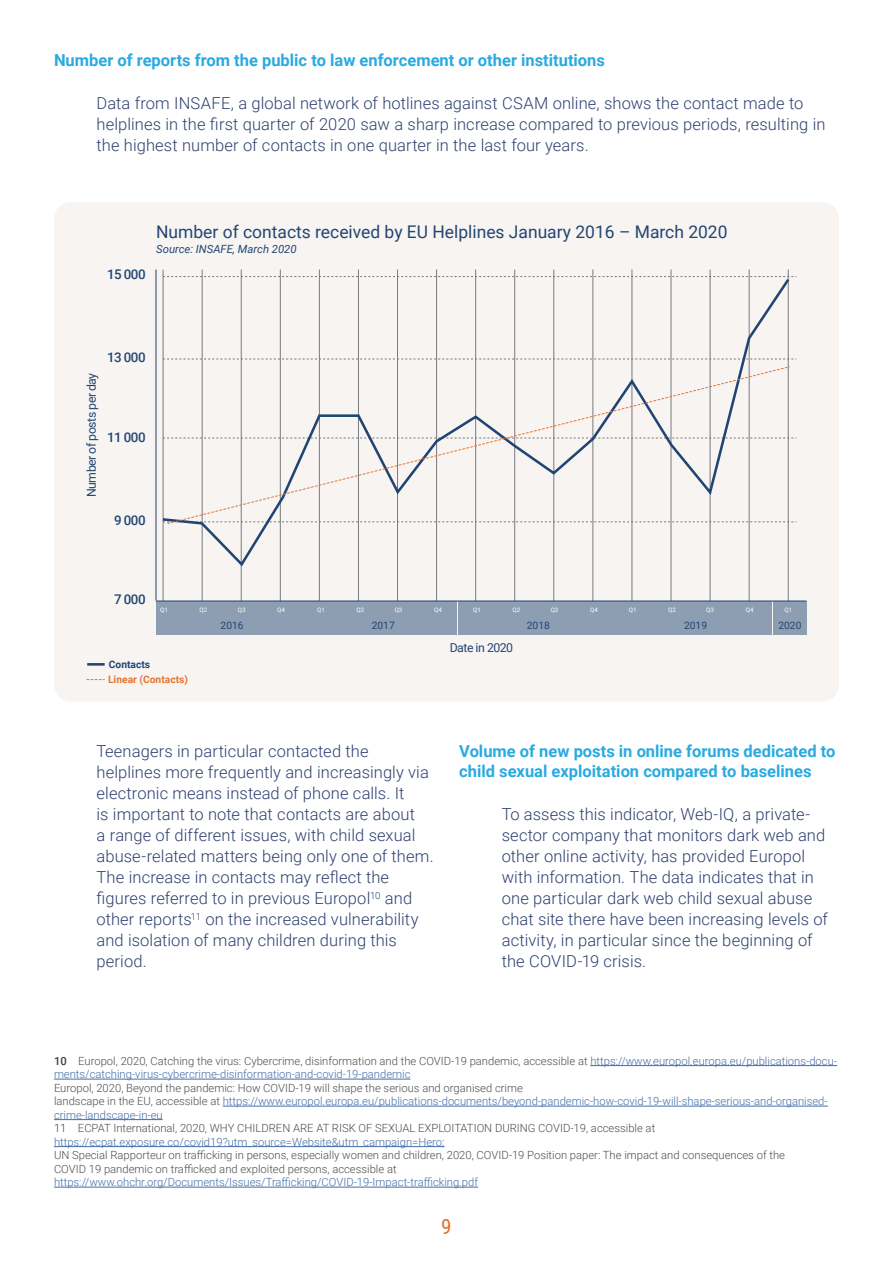
<style>
.page{position:relative;width:893px;height:1263px;background:#fff}
.page>*{position:absolute;margin:0;border:0;box-sizing:border-box;transform-origin:0 0}
.t1{font:21px "Roboto Condensed";color:#e46f25}
.t2{font:17.4px "Roboto";color:#224673}
.Body_text{font:300 16.5px/21px "Roboto";letter-spacing:.005em;color:#2e406f}
.Heading_3{font:700 16.5px/19.8px "Roboto";color:#29aae1}
.t3{font:500 13.35px "Roboto";letter-spacing:-.04em;color:#224673}
.t4{font:12.3px "Roboto";letter-spacing:-.04em;color:#224673}
.Footnotes{font:300 11.25px/13.5px "Roboto";color:#436da8}
.Footnotes-2{font:300 11.25px/13.5px "Roboto";color:#4b4c4d}
.t5{font:italic 11.25px "Roboto";color:#224673}
.t6{font:10.2px "Roboto";color:#224673}
.t7{font:700 10.2px "Roboto";color:#e67531}
.t8{font:700 10.2px "Roboto";color:#204573}
.t9{font:6.15px "Roboto";color:#fff}
.s1{font-weight:500;color:#3e3e3f}
.s2{color:#4b4c4d}
.s3{color:#3e3e3f}
.s4{color:#436da8}
</style>
<div class="page">
<div style="left:54px;top:202px;width:785px;height:500px;background:#f8f4f2;border-radius:17px"></div>
<hr style="left:590px;top:1065px;width:247px;height:1px;background:#436da8">
<hr style="left:54px;top:1079px;width:356px;height:1px;background:#436da8">
<hr style="left:223px;top:1106px;width:605px;height:1px;background:#436da8">
<hr style="left:54px;top:1119px;width:109px;height:1px;background:#436da8">
<hr style="left:54px;top:1146px;width:390px;height:1px;background:#436da8">
<hr style="left:54px;top:1187px;width:424px;height:1px;background:#436da8">
<div style="left:156px;top:601px;width:148px;height:34px;background:#8d9db2"></div>
<div style="left:304px;top:601px;width:153px;height:34px;background:#8d9db2"></div>
<div style="left:458px;top:601px;width:156px;height:34px;background:#8d9db2"></div>
<div style="left:614px;top:601px;width:158px;height:34px;background:#8d9db2"></div>
<div style="left:773px;top:601px;width:33px;height:34px;background:#8d9db2"></div>
<hr style="left:163px;top:270px;width:1px;height:331px;background:#767b7f">
<hr style="left:202px;top:270px;width:1px;height:331px;background:#767b7f">
<hr style="left:241px;top:270px;width:1px;height:331px;background:#767b7f">
<hr style="left:280px;top:270px;width:1px;height:331px;background:#767b7f">
<hr style="left:319px;top:270px;width:1px;height:331px;background:#767b7f">
<hr style="left:358px;top:270px;width:1px;height:331px;background:#767b7f">
<hr style="left:397px;top:270px;width:1px;height:331px;background:#767b7f">
<hr style="left:436px;top:270px;width:1px;height:331px;background:#767b7f">
<hr style="left:475px;top:270px;width:1px;height:331px;background:#767b7f">
<hr style="left:514px;top:270px;width:1px;height:331px;background:#767b7f">
<hr style="left:554px;top:270px;width:1px;height:331px;background:#767b7f">
<hr style="left:593px;top:270px;width:1px;height:331px;background:#767b7f">
<hr style="left:632px;top:270px;width:1px;height:331px;background:#767b7f">
<hr style="left:671px;top:270px;width:1px;height:331px;background:#767b7f">
<hr style="left:710px;top:270px;width:1px;height:331px;background:#767b7f">
<hr style="left:749px;top:270px;width:1px;height:331px;background:#767b7f">
<hr style="left:788px;top:270px;width:1px;height:331px;background:#767b7f">
<hr style="left:156px;top:600px;width:650px;height:1px;background:#224673">
<hr style="left:155px;top:270px;width:1px;height:330px;background:#224673">
<svg style="left:162px;top:276px;width:630px;height:292px"></svg>
<svg style="left:167px;top:366px;width:623px;height:159px"></svg>
<hr style="left:87px;top:663px;width:18px;height:3px;background:#204573">
<svg style="left:87px;top:679px;width:17px;height:1px"></svg>
<p class="Heading_3" style="left:54px;top:50px;width:552px">Number of reports from the public to law enforcement or other institutions</p>
<p class="Body_text" style="left:97px;top:92px;width:730px">Data from INSAFE, a global network of hotlines against CSAM online, shows the contact made to helplines in the first quarter of 2020 saw a sharp increase compared to previous periods, resulting in the highest number of contacts in one quarter in the last four years.</p>
<p class="t3" style="left:107px;top:265px;width:40px">15 000</p>
<p class="t2" style="left:156px;top:219px;width:573px">Number of contacts received by EU Helplines January 2016 – March 2020</p>
<p class="t5" style="left:156px;top:241px;width:142px">Source: INSAFE, March 2020</p>
<p class="t4" style="left:83px;top:497px;width:126px;rotate:-90deg">Number of posts per day</p>
<p class="t3" style="left:107px;top:348px;width:40px">13 000</p>
<p class="t3" style="left:107px;top:428px;width:40px">11 000</p>
<p class="t3" style="left:114px;top:510px;width:33px">9 000</p>
<p class="t3" style="left:114px;top:590px;width:33px">7 000</p>
<p class="t9" style="left:160px;top:605px;width:9px">Q1</p>
<p class="t9" style="left:200px;top:605px;width:9px">Q2</p>
<p class="t9" style="left:238px;top:605px;width:9px">Q3</p>
<p class="t9" style="left:277px;top:605px;width:9px">Q4</p>
<p class="t6" style="left:221px;top:618px;width:25px">2016</p>
<p class="t8" style="left:109px;top:657px;width:43px">Contacts</p>
<p class="t7" style="left:108px;top:672px;width:81px">Linear (Contacts)</p>
<p class="t9" style="left:317px;top:605px;width:9px">Q1</p>
<p class="t9" style="left:357px;top:605px;width:9px">Q2</p>
<p class="t9" style="left:395px;top:605px;width:9px">Q3</p>
<p class="t9" style="left:434px;top:605px;width:9px">Q4</p>
<p class="t6" style="left:372px;top:618px;width:25px">2017</p>
<p class="t9" style="left:473px;top:605px;width:9px">Q1</p>
<p class="t9" style="left:513px;top:605px;width:9px">Q2</p>
<p class="t9" style="left:551px;top:605px;width:9px">Q3</p>
<p class="t9" style="left:590px;top:605px;width:9px">Q4</p>
<p class="t4" style="left:450px;top:639px;width:65px">Date in 2020</p>
<p class="t6" style="left:527px;top:618px;width:25px">2018</p>
<p class="t9" style="left:629px;top:605px;width:9px">Q1</p>
<p class="t9" style="left:668px;top:605px;width:9px">Q2</p>
<p class="t9" style="left:706px;top:605px;width:9px">Q3</p>
<p class="t9" style="left:746px;top:605px;width:9px">Q4</p>
<p class="t9" style="left:784px;top:605px;width:9px">Q1</p>
<p class="t6" style="left:684px;top:618px;width:25px">2019</p>
<p class="t6" style="left:778px;top:618px;width:25px">2020</p>
<p class="Body_text" style="left:97px;top:740px;width:339px">Teenagers in particular contacted the helplines more frequently and increasingly via electronic means instead of phone calls. It<br>is important to note that contacts are about<br>a range of different issues, with child sexual abuse-related matters being only one of them.<br>The increase in contacts may reflect the figures referred to in previous Europol<sup>10</sup> and other reports<sup>11</sup> on the increased vulnerability and isolation of many children during this period.</p>
<p class="Heading_3" style="left:459px;top:741px;width:378px">Volume of new posts in online forums dedicated to child sexual exploitation compared to baselines</p>
<p class="Body_text" style="left:502px;top:802px;width:328px">To assess this indicator, Web-IQ, a private&shy;sector company that monitors dark web and other online activity, has provided Europol with information. The data indicates that in one particular dark web child sexual abuse chat site there have been increasing levels of activity, in particular since the beginning of the COVID-19 crisis.</p>
<p class="Footnotes" style="left:54px;top:1053px;width:785px"><span class="s1">10</span> <span class="s2">Europol, 2020, Catching the virus: Cybercrime, disinformation and the COVID-19 pandemic, accessible at</span> https://www.europol.europa.eu/publications-docu&shy;ments/catching-virus-cybercrime-disinformation-and-covid-19-pandemic<br><span class="s2">Europol, 2020, Beyond the pandemic: How COVID-19 will shape the serious and organised crime<br>landscape in the EU, accessible at</span> https://www.europol.europa.eu/publications-documents/beyond-pandemic-how-covid-19-will-shape-serious-and-organised&shy;crime-landscape-in-eu</p>
<p class="Footnotes-2" style="left:54px;top:1121px;width:733px"><span class="s3">11</span> ECPAT International, 2020, WHY CHILDREN ARE AT RISK OF SEXUAL EXPLOITATION DURING COVID-19, accessible at <span class="s4">https://ecpat.exposure.co/covid19?utm_source=Website&amp;utm_campaign=Hero;<br></span>UN Special Rapporteur on trafficking in persons, especially women and children, 2020, COVID-19 Position paper: The impact and consequences of the COVID 19 pandemic on trafficked and exploited persons, accessible at <span class="s4">https://www.ohchr.org/Documents/Issues/Trafficking/COVID-19-Impact-trafficking.pdf</span></p>
<p class="t1" style="left:441px;top:1212px;width:12px">9</p>
</div>
